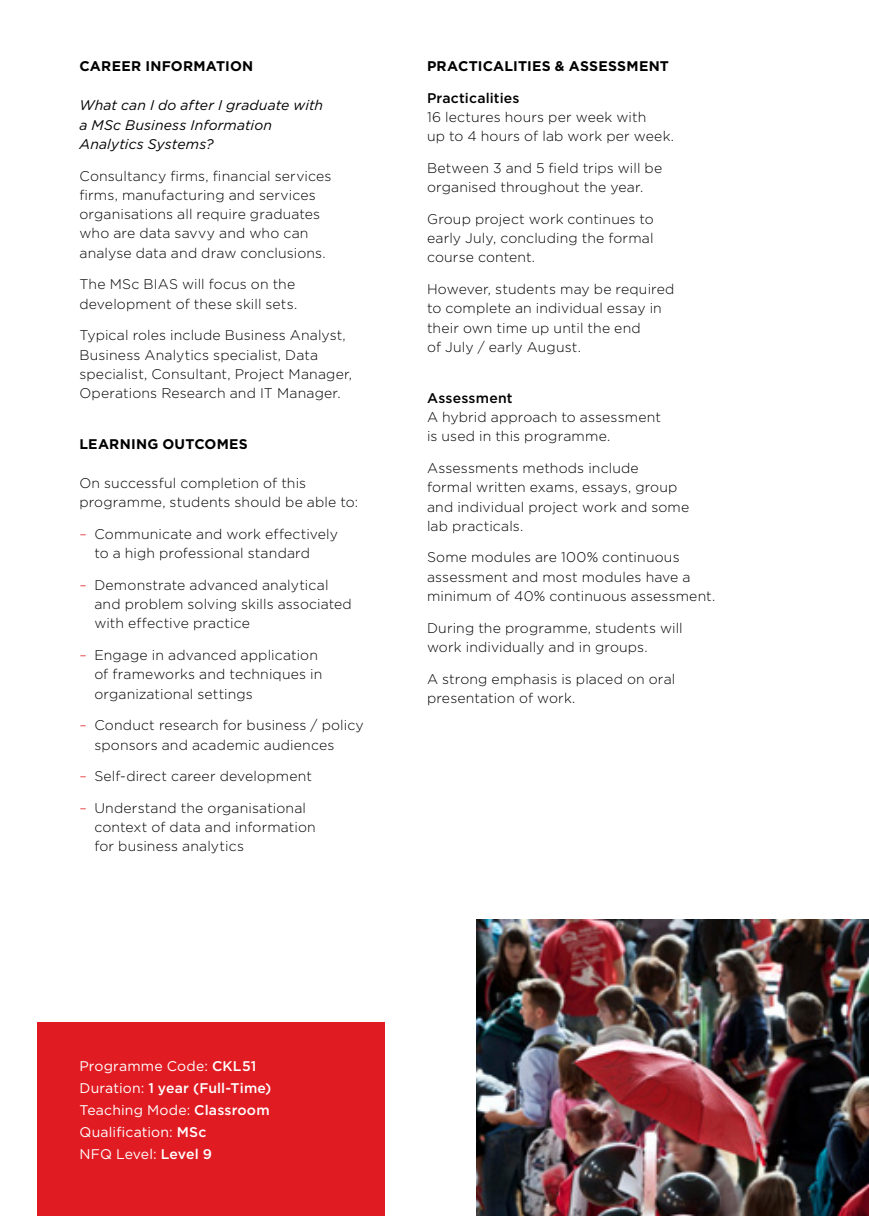
<style>
.page{position:relative;width:869px;height:1216px;background:#fff}
.page>*{position:absolute;margin:0;border:0;box-sizing:border-box;transform-origin:0 0}
.t1{font:300 14px/19.2px "Gotham";letter-spacing:.01em;color:#000}
.t2{font:14px/21.9px "Gotham";letter-spacing:.01em;color:#fff}
.t3{font:italic 14px/19.2px "Gotham";letter-spacing:.01em;color:#000}
.t4{font:700 14px "Gotham";letter-spacing:.02em;color:#000}
.t5{font:500 14px "Gotham";letter-spacing:.01em;color:#000}
.s1{color:#e11b22}
.s2{font-weight:500}
</style>
<div class="page">
<div style="left:37px;top:1022px;width:347px;height:193px;background:#e11b22"></div>
<img style="left:476px;top:919px;width:392px;height:296px">
<p class="t4" style="left:79px;top:58px;width:175px">CAREER INFORMATION</p>
<p class="t3" style="left:79px;top:96px;width:245px">What can I do after I graduate with a MSc Business Information<br>Analytics Systems?</p>
<p class="t1" style="left:79px;top:166px;width:253px">Consultancy firms, financial services firms, manufacturing and services organisations all require graduates who are data savvy and who can analyse data and draw conclusions.</p>
<p class="t1" style="left:79px;top:274px;width:219px">The MSc BIAS will focus on the development of these skill sets.</p>
<p class="t1" style="left:79px;top:325px;width:274px">Typical roles include Business Analyst, Business Analytics specialist, Data specialist, Consultant, Project Manager, Operations Research and IT Manager.</p>
<p class="t4" style="left:79px;top:436px;width:170px">LEARNING OUTCOMES</p>
<p class="t1" style="left:79px;top:473px;width:280px">On successful completion of this programme, students should be able to:</p>
<p class="t1" style="left:94px;top:524px;width:245px;text-indent:-15px"><span class="s1">–</span> Communicate and work effectively to a high professional standard</p>
<p class="t1" style="left:94px;top:575px;width:259px;text-indent:-15px"><span class="s1">–</span> Demonstrate advanced analytical and problem solving skills associated with effective practice</p>
<p class="t1" style="left:94px;top:645px;width:229px;text-indent:-15px"><span class="s1">–</span> Engage in advanced application of frameworks and techniques in organizational settings</p>
<p class="t1" style="left:94px;top:715px;width:271px;text-indent:-15px"><span class="s1">–</span> Conduct research for business / policy sponsors and academic audiences</p>
<p class="t1" style="left:79px;top:766px;width:234px"><span class="s1">–</span> Self-direct career development</p>
<p class="t1" style="left:94px;top:798px;width:223px;text-indent:-15px"><span class="s1">–</span> Understand the organisational context of data and information for business analytics</p>
<p class="t4" style="left:427px;top:58px;width:243px">PRACTICALITIES &amp; ASSESSMENT</p>
<p class="t5" style="left:427px;top:90px;width:94px">Practicalities</p>
<p class="t1" style="left:427px;top:107px;width:248px">16 lectures hours per week with<br>up to 4 hours of lab work per week.</p>
<p class="t1" style="left:427px;top:158px;width:236px">Between 3 and 5 field trips will be organised throughout the year.</p>
<p class="t1" style="left:427px;top:209px;width:228px;text-align:justify">Group project work continues to early July, concluding the formal course content.</p>
<p class="t1" style="left:427px;top:279px;width:249px">However, students may be required to complete an individual essay in their own time up until the end<br>of July / early August.</p>
<p class="t5" style="left:427px;top:390px;width:87px">Assessment</p>
<p class="t1" style="left:427px;top:407px;width:235px">A hybrid approach to assessment is used in this programme.</p>
<p class="t1" style="left:427px;top:458px;width:263px">Assessments methods include<br>formal written exams, essays, group and individual project work and some lab practicals.</p>
<p class="t1" style="left:427px;top:547px;width:289px">Some modules are 100% continuous assessment and most modules have a minimum of 40% continuous assessment.</p>
<p class="t1" style="left:427px;top:618px;width:257px">During the programme, students will work individually and in groups.</p>
<p class="t1" style="left:427px;top:668px;width:250px">A strong emphasis is placed on oral presentation of work.</p>
<p class="t2" style="left:79px;top:1055px;width:193px">Programme Code: <span class="s2">CKL51<br></span>Duration: <span class="s2">1 year (Full-Time)<br></span>Teaching Mode: <span class="s2">Classroom<br></span>Qualification: <span class="s2">MSc<br></span>NFQ Level: <span class="s2">Level 9</span></p>
</div>
